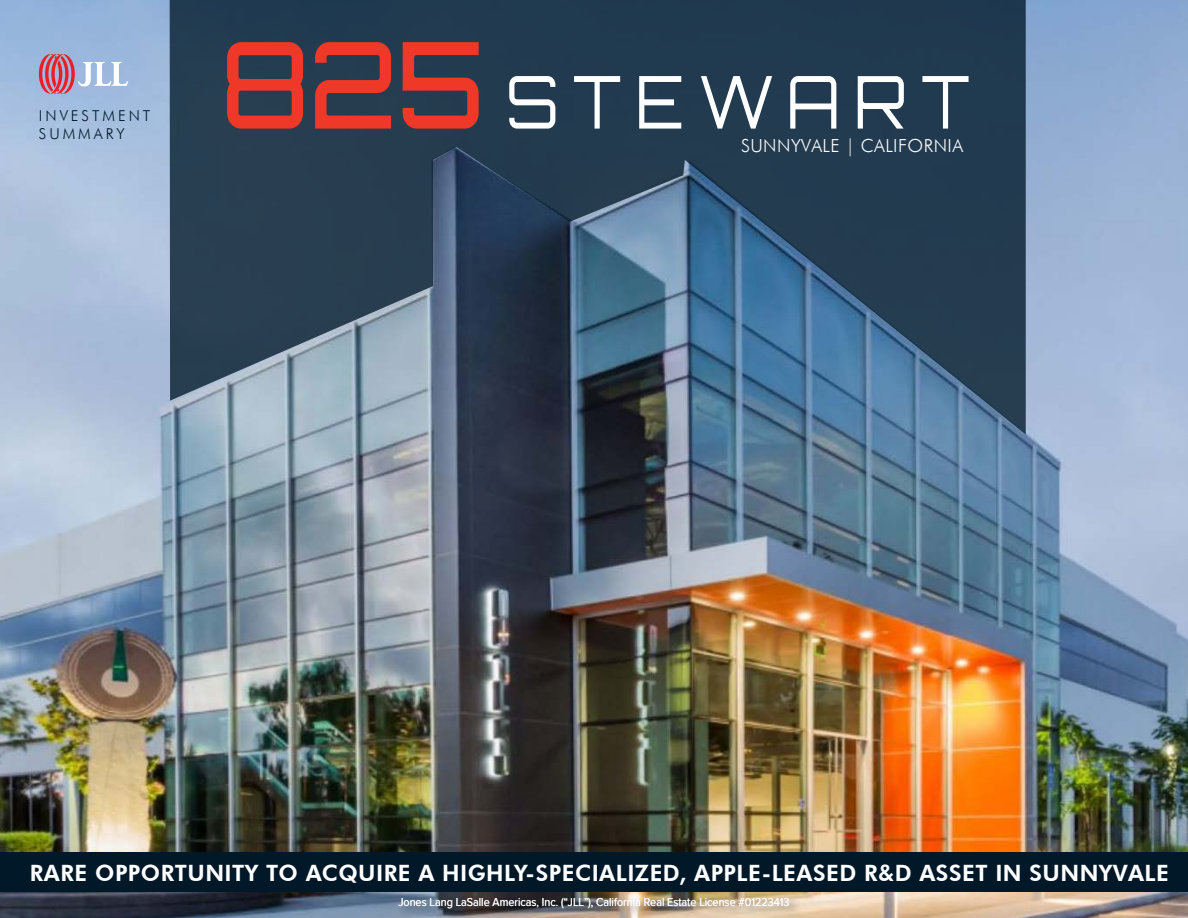
<style>
.page{position:relative;width:1188px;height:918px;background:#fff}
.page>*{position:absolute;margin:0;border:0;box-sizing:border-box;transform-origin:0 0}
.t1{font:800 22.5px "Futura BT";letter-spacing:.02em;color:#fff}
.t2{font:300 18px "Futura BT";letter-spacing:.025em;color:#fff}
.t3{font:300 15px/18px "Futura BT";letter-spacing:.2em;color:#001828}
.t4{font:12px "Proxima Nova";color:#fff;scale:.9 1}
</style>
<div class="page">
<img style="left:0;top:0;width:1188px;height:918px">
<svg style="left:39px;top:54px;width:89px;height:40px;background:#b9a2bc"></svg>
<svg style="left:170px;top:0;width:856px;height:435px;background:#365067"></svg>
<svg style="left:227px;top:42px;width:76px;height:87px;background:#973a39"></svg>
<svg style="left:315px;top:42px;width:76px;height:87px;background:#8c3a3b"></svg>
<svg style="left:403px;top:42px;width:76px;height:87px;background:#8c393a"></svg>
<svg style="left:509px;top:76px;width:46px;height:53px"></svg>
<svg style="left:574px;top:76px;width:46px;height:53px"></svg>
<svg style="left:639px;top:76px;width:42px;height:53px"></svg>
<svg style="left:701px;top:76px;width:71px;height:53px"></svg>
<svg style="left:790px;top:76px;width:46px;height:53px"></svg>
<svg style="left:858px;top:76px;width:46px;height:53px"></svg>
<svg style="left:922px;top:76px;width:47px;height:53px"></svg>
<div style="left:0;top:852px;width:1188px;height:40px;background:#001828"></div>
<div style="left:396px;top:895px;width:405px;height:23px;background:#000;opacity:.3"></div>
<p class="t3" style="left:39px;top:106px;width:113px">INVESTMENT<br>SUMMARY</p>
<p class="t2" style="left:741px;top:135px;width:224px">SUNNYVALE | CALIFORNIA</p>
<p class="t1" style="left:30px;top:859px;width:1141px">RARE OPPORTUNITY TO ACQUIRE A HIGHLY-SPECIALIZED, APPLE-LEASED R&amp;D ASSET IN SUNNYVALE</p>
<p class="t4" style="left:398px;top:893px;width:436px">Jones Lang LaSalle Americas, Inc. (“JLL”), California Real Estate License #01223413</p>
</div>
